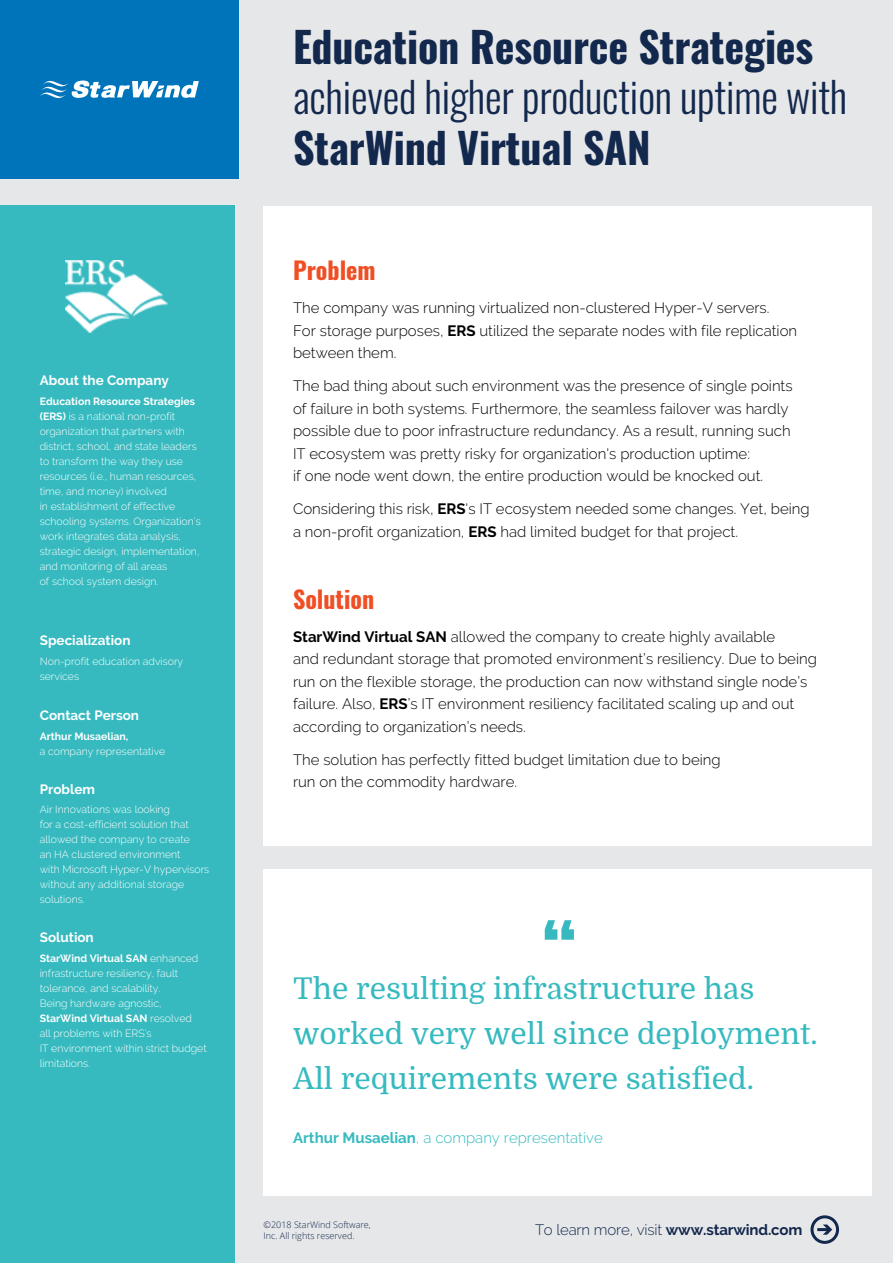
<style>
.page{position:relative;width:893px;height:1263px;background:#e6e7e8}
.page>*{position:absolute;margin:0;border:0;box-sizing:border-box;transform-origin:0 0}
.t1{font:700 42px "Oswald";letter-spacing:-.005em;color:#13284d}
.t2{font:300 42px "Oswald";letter-spacing:-.005em;color:#13284d}
.t3{font:30px/45px "Domine";color:#36babf}
.t4{font:700 24px "Oswald";color:#f04e23}
.t5{font:300 15px/22.5px "Raleway";color:#000}
.t6{font:300 15px "Raleway";color:#36babf}
.t7{font:300 15px "Raleway";letter-spacing:-.01em;color:#13284d}
.t8{font:700 13.5px "Raleway";color:#fff}
.t9{font:300 10.5px/15px "Raleway";color:#fff}
.t10{font:700 10.5px "Raleway";color:#fff}
.t11{font:300 9px/10.8px "Open Sans";color:#13284d}
.s1{font-weight:700}
</style>
<div class="page">
<div style="left:264px;top:206px;width:608px;height:639px;background:#fff"></div>
<div style="left:264px;top:869px;width:608px;height:327px;background:#fff"></div>
<div style="left:0;top:0;width:238px;height:179px;background:#0074bb"></div>
<div style="left:0;top:206px;width:235px;height:1057px;background:#36babf"></div>
<svg style="left:40px;top:80px;width:159px;height:19px"></svg>
<div style="left:810px;top:1215px;width:29px;height:29px;border:3px solid #13284d;border-radius:50%"></div>
<svg style="left:817px;top:1224px;width:15px;height:11px"></svg>
<svg style="left:545px;top:920px;width:29px;height:20px"></svg>
<img style="left:66px;top:261px;width:102px;height:71px">
<p class="t8" style="left:40px;top:373px;width:131px">About the Company</p>
<p class="t9" style="left:40px;top:394px;width:163px"><span class="s1">Education Resource Strategies (ERS)</span> is a national non-profit organization that partners with district, school, and state leaders to transform the way they use resources (i.e., human resources, time, and money) involved<br>in establishment of effective schooling systems. Organization’s work integrates data analysis, strategic design, implementation, and monitoring of all areas<br>of school system design.</p>
<p class="t8" style="left:40px;top:632px;width:92px">Specialization</p>
<p class="t9" style="left:40px;top:653px;width:145px">Non-profit education advisory services</p>
<p class="t8" style="left:40px;top:707px;width:101px">Contact Person</p>
<p class="t10" style="left:40px;top:730px;width:90px">Arthur Musaelian,</p>
<p class="t9" style="left:40px;top:743px;width:127px">a company representative</p>
<p class="t8" style="left:40px;top:781px;width:57px">Problem</p>
<p class="t9" style="left:40px;top:802px;width:171px">Air Innovations was looking<br>for a cost-efficient solution that allowed the company to create<br>an HA clustered environment<br>with Microsoft Hyper-V hypervisors without any additional storage solutions.</p>
<p class="t8" style="left:40px;top:929px;width:56px">Solution</p>
<p class="t9" style="left:40px;top:950px;width:168px"><span class="s1">StarWind Virtual SAN</span> enhanced infrastructure resiliency, fault tolerance, and scalability.<br>Being hardware agnostic,<br><span class="s1">StarWind Virtual SAN</span> resolved<br>all problems with ERS’s<br>IT environment within strict budget limitations.</p>
<h1 class="t1" style="left:293px;top:25px;width:522px">Education Resource Strategies</h1>
<h1 class="t2" style="left:293px;top:60px;width:556px">achieved higher production uptime with</h1>
<h1 class="t1" style="left:293px;top:126px;width:359px">StarWind Virtual SAN</h1>
<h3 class="t4" style="left:293px;top:258px;width:84px">Problem</h3>
<p class="t5" style="left:293px;top:297px;width:506px">The company was running virtualized non-clustered Hyper-V servers.<br>For storage purposes, <span class="s1">ERS</span> utilized the separate nodes with file replication between them.</p>
<p class="t5" style="left:293px;top:375px;width:501px">The bad thing about such environment was the presence of single points of failure in both systems. Furthermore, the seamless failover was hardly possible due to poor infrastructure redundancy. As a result, running such IT ecosystem was pretty risky for organization's production uptime:<br>if one node went down, the entire production would be knocked out.</p>
<p class="t5" style="left:293px;top:498px;width:518px">Considering this risk, <span class="s1">ERS</span>'s IT ecosystem needed some changes. Yet, being a non-profit organization, <span class="s1">ERS</span> had limited budget for that project.</p>
<h3 class="t4" style="left:293px;top:586px;width:83px">Solution</h3>
<p class="t5" style="left:293px;top:625px;width:525px"><span class="s1">StarWind Virtual SAN</span> allowed the company to create highly available<br>and redundant storage that promoted environment’s resiliency. Due to being run on the flexible storage, the production can now withstand single node’s failure. Also, <span class="s1">ERS</span>’s IT environment resiliency facilitated scaling up and out according to organization’s needs.</p>
<p class="t5" style="left:293px;top:748px;width:429px">The solution has perfectly fitted budget limitation due to being run on the commodity hardware.</p>
<h2 class="t3" style="left:293px;top:967px;width:526px">The resulting infrastructure has worked very well since deployment.<br>All requirements were satisfied.</h2>
<p class="t6" style="left:293px;top:1129px;width:311px"><span class="s1">Arthur Musaelian</span>, a company representative</p>
<p class="t11" style="left:264px;top:1219px;width:109px">©2018 StarWind Software,<br>Inc. All rights reserved.</p>
<p class="t7" style="left:535px;top:1221px;width:269px">To learn more, visit <span class="s1">www.starwind.com</span></p>
</div>
